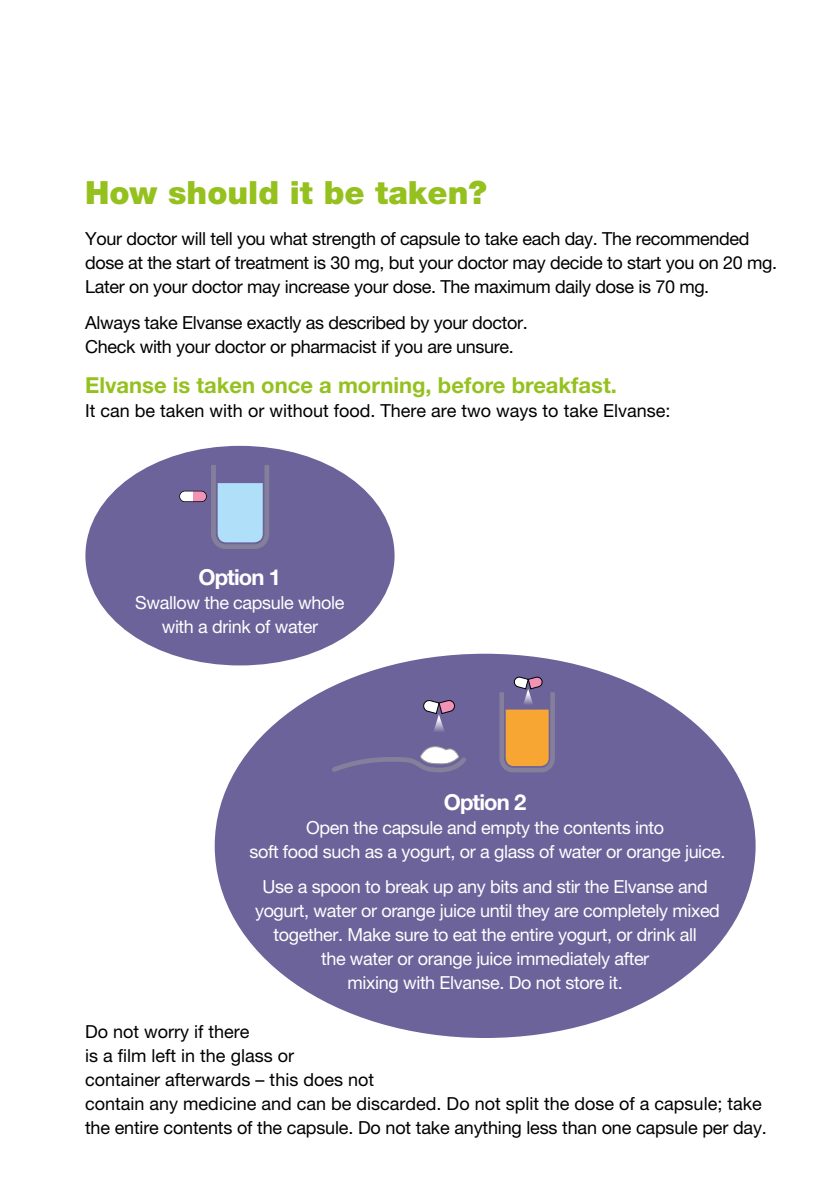
<style>
.page{position:relative;width:840px;height:1191px;background:#fff}
.page>*{position:absolute;margin:0;border:0;box-sizing:border-box;transform-origin:0 0}
.t1{font:900 32px "Helvetica Neue LT Std";color:#95c11f}
.t2{font:700 22px "Helvetica Neue LT Std";color:#95c11f}
.t3{font:700 22px "Helvetica Neue LT Std";letter-spacing:-.04em;color:#fff}
.t4{font:18px/24px "Helvetica Neue LT Pro";letter-spacing:-.02em;color:#fff;text-align:center}
.t5{font:18px/24px "Helvetica Neue LT Pro";letter-spacing:-.02em;color:#000}
.t6{font:18px/24px "Helvetica Neue LT Pro";color:#000}
</style>
<div class="page">
<div style="left:214px;top:653px;width:541px;height:385px;background:#6c639a;border-radius:50%"></div>
<svg style="left:332px;top:700px;width:134px;height:72px"></svg>
<svg style="left:499px;top:676px;width:55px;height:96px"></svg>
<div style="left:85px;top:446px;width:309px;height:219px;background:#6c639a;border-radius:50%"></div>
<div style="left:179px;top:491px;width:27px;height:11px;border:1px solid #000;border-radius:5px"></div>
<svg style="left:180px;top:465px;width:89px;height:84px"></svg>
<h1 class="t1" style="left:85px;top:174px;width:403px">How should it be taken?</h1>
<p class="t5" style="left:85px;top:227px;width:693px">Your doctor will tell you what strength of capsule to take each day. The recommended dose at the start of treatment is 30 mg, but your doctor may decide to start you on 20 mg.<br>Later on your doctor may increase your dose. The maximum daily dose is 70 mg.</p>
<p class="t5" style="left:85px;top:311px;width:444px">Always take Elvanse exactly as described by your doctor.<br>Check with your doctor or pharmacist if you are unsure.</p>
<p class="t2" style="left:85px;top:372px;width:533px">Elvanse is taken once a morning, before breakfast.</p>
<p class="t6" style="left:85px;top:399px;width:586px">It can be taken with or without food. There are two ways to take Elvanse:</p>
<p class="t3" style="left:198px;top:563px;width:84px">Option 1</p>
<p class="t4" style="left:135px;top:590px;width:210px">Swallow the capsule whole with a drink of water</p>
<p class="t3" style="left:443px;top:788px;width:84px">Option 2</p>
<p class="t4" style="left:249px;top:815px;width:477px">Open the capsule and empty the contents into<br>soft food such as a yogurt, or a glass of water or orange juice.</p>
<p class="t4" style="left:255px;top:874px;width:466px">Use a spoon to break up any bits and stir the Elvanse and yogurt, water or orange juice until they are completely mixed together. Make sure to eat the entire yogurt, or drink all<br>the water or orange juice immediately after<br>mixing with Elvanse. Do not store it.</p>
<p class="t6" style="left:85px;top:1019px;width:683px">Do not worry if there<br>is a film left in the glass or<br>container afterwards – this does not<br>contain any medicine and can be discarded. Do not split the dose of a capsule; take the entire contents of the capsule. Do not take anything less than one capsule per day.</p>
</div>
